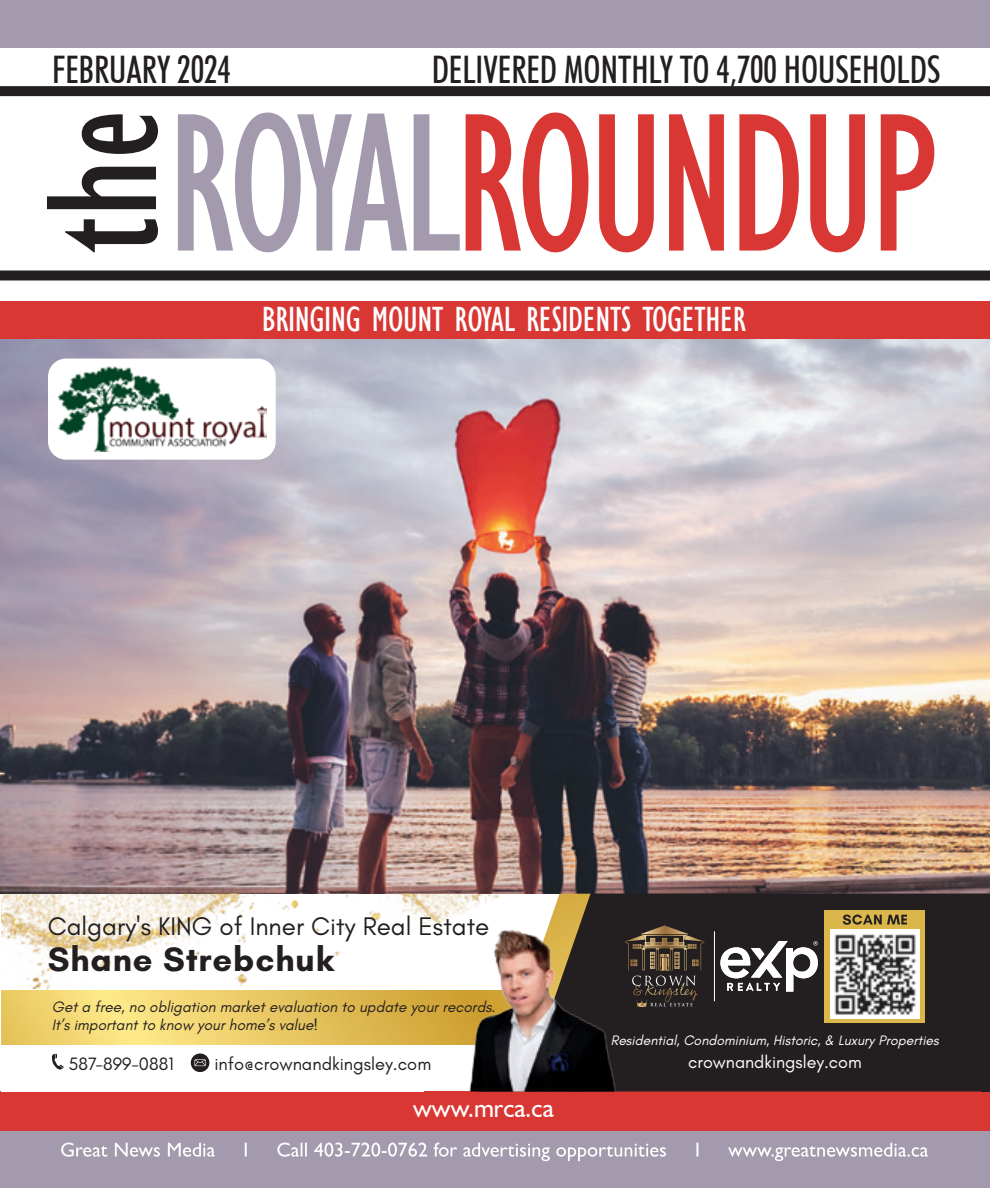
<style>
.page{position:relative;width:990px;height:1188px;background:#fff}
.page>*{position:absolute;margin:0;border:0;box-sizing:border-box;transform-origin:0 0}
.t1{font:condensed 204px "Gill Sans";letter-spacing:-.03em;color:#d93734;scale:.9 1}
.t2{font:condensed 163.2px "Gill Sans";color:#231f20}
.t3{font:500 condensed 38px "Futura BT";color:#231f20;scale:.92 1}
.t4{font:condensed 36px "Gill Sans";letter-spacing:-.01em;color:#fff}
.t5{font:700 34.6px "Glacial Indifference";letter-spacing:.025em;color:#231f20}
.t6{font:26px "Glacial Indifference";color:#231f20}
.t7{font:26px "Humanist 521 BT";color:#fff}
.t8{font:18.2px "Glacial Indifference";color:#231f20}
.t9{font:18px "Glacial Indifference";color:#fff}
.t10{font:italic 15.4px/18.4px "Glacial Indifference";color:#231f20}
.t11{font:italic 14px "Glacial Indifference";color:#fff}
.s1{color:#a39aad}
</style>
<div class="page">
<img style="left:0;top:338px;width:990px;height:556px">
<div style="left:0;top:0;width:990px;height:48px;background:#a39aad"></div>
<div style="left:48px;top:359px;width:228px;height:101px;background:#fff;border-radius:18px"></div>
<img style="left:59px;top:366px;width:208px;height:85px">
<div style="left:0;top:1130px;width:990px;height:58px;background:#a39aad"></div>
<svg style="left:61px;top:1143px;width:867px;height:18px"></svg>
<div style="left:0;top:1092px;width:990px;height:39px;background:#d93734"></div>
<svg style="left:0;top:96px;width:990px;height:185px"></svg>
<div style="left:0;top:301px;width:990px;height:37px;background:#d93734"></div>
<div style="left:0;top:270px;width:990px;height:10px;background:#231f20"></div>
<div style="left:0;top:86px;width:990px;height:10px;background:#231f20"></div>
<img style="left:1px;top:894px;width:476px;height:97px">
<div style="left:477px;top:894px;width:513px;height:198px;background:#231f20"></div>
<img style="left:1px;top:991px;width:444px;height:54px">
<img style="left:512px;top:894px;width:79px;height:30px">
<img style="left:445px;top:924px;width:184px;height:168px">
<svg style="left:625px;top:925px;width:80px;height:82px;background:#483d33"></svg>
<svg style="left:720px;top:941px;width:98px;height:51px"></svg>
<hr style="left:714px;top:931px;width:1px;height:70px;background:#fff">
<div style="left:825px;top:910px;width:100px;height:113px;background:#dbb64b"></div>
<img style="left:830px;top:929px;width:89px;height:89px">
<svg style="left:843px;top:915px;width:64px;height:10px"></svg>
<svg style="left:52px;top:1054px;width:12px;height:16px"></svg>
<svg style="left:191px;top:1053px;width:18px;height:19px"></svg>
<p class="t3" style="left:52px;top:46px;width:196px">FEBRUARY 2024</p>
<p class="t3" style="left:432px;top:46px;width:555px">DELIVERED MONTHLY TO 4,700 HOUSEHOLDS</p>
<p class="t1" style="left:167px;top:64px;width:858px"><span class="s1">ROYAL</span>ROUNDUP</p>
<p class="t2" style="left:6px;top:255px;width:148px;rotate:-90deg">the</p>
<p class="t4" style="left:262px;top:298px;width:486px">BRINGING MOUNT ROYAL RESIDENTS TOGETHER</p>
<p class="t6" style="left:48px;top:911px;width:443px">Calgary's KING of Inner City Real Estate</p>
<p class="t5" style="left:48px;top:938px;width:288px">Shane Strebchuk</p>
<p class="t10" style="left:52px;top:998px;width:445px">Get a free, no obligation market evaluation to update your records.<br>It’s important to know your home’s value!</p>
<p class="t8" style="left:68px;top:1053px;width:107px">587-899-0881</p>
<p class="t8" style="left:214px;top:1054px;width:218px">info@crownandkingsley.com</p>
<p class="t7" style="left:413px;top:1092px;width:142px">www.mrca.ca</p>
<p class="t11" style="left:611px;top:1033px;width:330px">Residential, Condominium, Historic, &amp; Luxury Properties</p>
<p class="t9" style="left:688px;top:1052px;width:175px">crownandkingsley.com</p>
</div>
